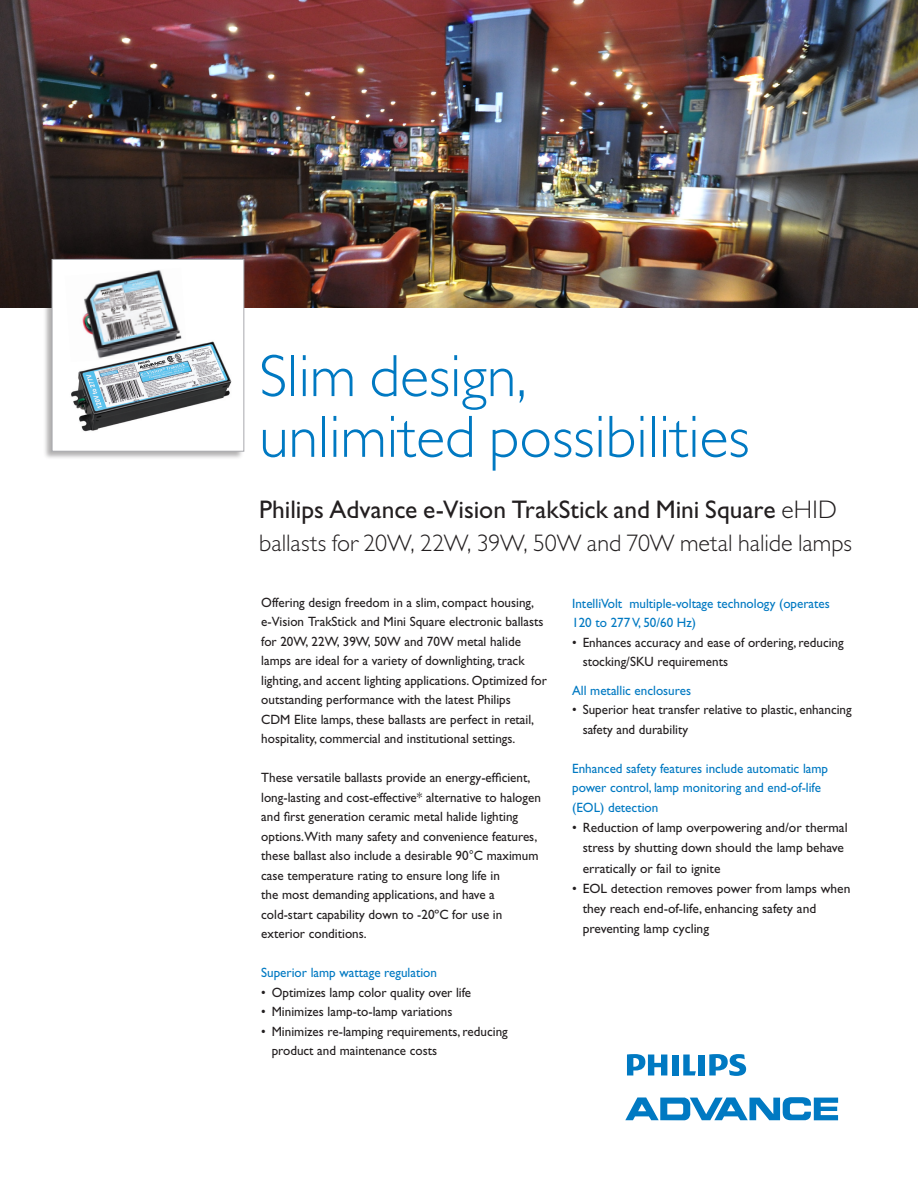
<style>
.page{position:relative;width:918px;height:1188px;background:#fff}
.page>*{position:absolute;margin:0;border:0;box-sizing:border-box;transform-origin:0 0}
.t1{font:300 60px/60.8px "Gill Sans";color:#0079c2}
.t2{font:25.5px "Gill Sans";color:#231f20}
.t3{font:300 24px "Gill Sans";letter-spacing:-.005em;color:#231f20}
.Body_Copy{font:13.5px/19.5px "Gill Sans";color:#231f20}
.Body_Copy-2{font:13.5px/19.5px "Gill Sans";color:#0079c2}
.s1{font-weight:300}
</style>
<div class="page">
<svg style="left:625px;top:1097px;width:213px;height:23px"></svg>
<svg style="left:683px;top:1055px;width:13px;height:20px"></svg>
<div style="left:672px;top:1055px;width:7px;height:20px;background:#0079c2"></div>
<div style="left:698px;top:1055px;width:6px;height:20px;background:#0079c2"></div>
<svg style="left:709px;top:1054px;width:37px;height:22px"></svg>
<svg style="left:627px;top:1054px;width:40px;height:21px"></svg>
<img style="left:0;top:0;width:918px;height:308px">
<div style="left:43px;top:259px;width:201px;height:201px;background:#231f20;opacity:.35"></div>
<div style="left:52px;top:259px;width:192px;height:192px;background:#fff;border:1px solid #a8a9ad"></div>
<img style="left:82px;top:270px;width:100px;height:69px">
<img style="left:71px;top:339px;width:161px;height:93px">
<p class="t1" style="left:259px;top:346px;width:492px">Slim design, unlimited possibilities</p>
<p class="t2" style="left:259px;top:494px;width:579px">Philips Advance e-Vision TrakStick and Mini Square <span class="s1">eHID</span></p>
<p class="t3" style="left:259px;top:530px;width:594px">ballasts for 20W, 22W, 39W, 50W and 70W metal halide lamps</p>
<p class="Body_Copy" style="left:261px;top:593px;width:287px">Offering design freedom in a slim, compact housing, e-Vision TrakStick and Mini Square electronic ballasts for 20W, 22W, 39W, 50W and 70W metal halide lamps are ideal for a variety of downlighting, track lighting, and accent lighting applications. Optimized for outstanding performance with the latest Philips<br>CDM Elite lamps, these ballasts are perfect in retail, hospitality, commercial and institutional settings.</p>
<p class="Body_Copy" style="left:261px;top:768px;width:281px">These versatile ballasts provide an energy-efficient, long-lasting and cost-effective* alternative to halogen and first generation ceramic metal halide lighting options.With many safety and convenience features, these ballast also include a desirable 90°C maximum case temperature rating to ensure long life in<br>the most demanding applications, and have a cold-start capability down to -20ºC for use in exterior conditions.</p>
<p class="Body_Copy-2" style="left:261px;top:963px;width:177px">Superior lamp wattage regulation</p>
<p class="Body_Copy" style="left:261px;top:983px;width:212px">• Optimizes lamp color quality over life</p>
<p class="Body_Copy" style="left:261px;top:1002px;width:193px">• Minimizes lamp-to-lamp variations</p>
<p class="Body_Copy" style="left:272px;top:1022px;width:238px;text-indent:-11px">• Minimizes re-lamping requirements, reducing product and maintenance costs</p>
<p class="Body_Copy-2" style="left:572px;top:594px;width:259px">IntelliVolt multiple-voltage technology (operates<br>120 to 277 V, 50/60 Hz)</p>
<p class="Body_Copy" style="left:583px;top:633px;width:263px;text-indent:-11px">• Enhances accuracy and ease of ordering, reducing stocking/SKU requirements</p>
<p class="Body_Copy-2" style="left:572px;top:681px;width:120px">All metallic enclosures</p>
<p class="Body_Copy" style="left:583px;top:700px;width:271px;text-indent:-11px">• Superior heat transfer relative to plastic, enhancing safety and durability</p>
<p class="Body_Copy-2" style="left:572px;top:759px;width:257px">Enhanced safety features include automatic lamp power control, lamp monitoring and end-of-life (EOL) detection</p>
<p class="Body_Copy" style="left:583px;top:818px;width:267px;line-height:20.2px;text-indent:-11px">• Reduction of lamp overpowering and/or thermal stress by shutting down should the lamp behave erratically or fail to ignite</p>
<p class="Body_Copy" style="left:583px;top:878px;width:269px;line-height:20.2px;text-indent:-11px">• EOL detection removes power from lamps when they reach end-of-life, enhancing safety and preventing lamp cycling</p>
</div>
